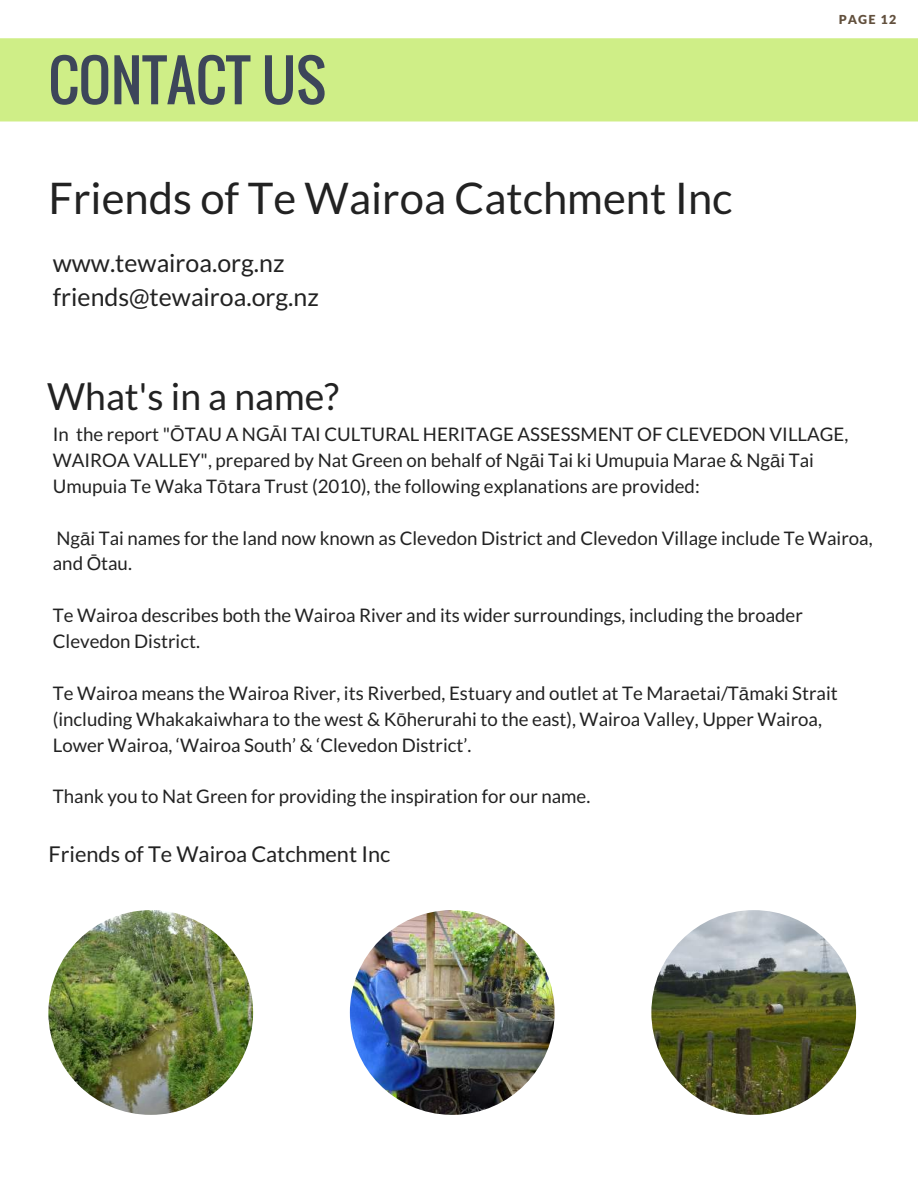
<style>
.page{position:relative;width:918px;height:1188px;background:#fff}
.page>*{position:absolute;margin:0;border:0;box-sizing:border-box;transform-origin:0 0}
.t1{font:55.95px "Oswald";color:#3d465a}
.t2{font:43.65px "Lato";color:#222}
.t3{font:37.35px "Lato";color:#222}
.t4{font:24.9px/33.8px "Lato";color:#222}
.t5{font:21.75px "Lato";color:#222}
.t6{font:18.75px/25.8px "Lato";color:#222}
.t7{font:900 12.45px "Lato";letter-spacing:.1em;color:#62503d}
.s1{font-family:"Liberation Sans"}
</style>
<div class="page">
<div style="left:0;top:38px;width:918px;height:84px;background:#cfee87"></div>
<img style="left:48px;top:910px;width:205px;height:205px;border-radius:102px">
<img style="left:350px;top:910px;width:205px;height:205px;border-radius:102px">
<img style="left:651px;top:910px;width:205px;height:205px;border-radius:50%">
<h1 class="t1" style="left:48px;top:38px;width:279px">CONTACT US</h1>
<h2 class="t2" style="left:48px;top:171px;width:686px">Friends of Te Wairoa Catchment Inc</h2>
<h3 class="t4" style="left:53px;top:246px;width:267px">www.tewairoa.org.nz friends@tewairoa.org.nz</h3>
<p class="t7" style="left:839px;top:12px;width:59px">PAGE 12</p>
<h3 class="t3" style="left:47px;top:373px;width:293px">What's in a name?</h3>
<p class="t6" style="left:53px;top:421px;width:797px">In the report "<span class="s1">Ō</span>TAU A NG<span class="s1">Ā</span>I TAI CULTURAL HERITAGE ASSESSMENT OF CLEVEDON VILLAGE,<br>WAIROA VALLEY", prepared by Nat Green on behalf of Ng<span class="s1">ā</span>i Tai ki Umupuia Marae &amp; Ng<span class="s1">ā</span>i Tai<br>Umupuia Te Waka T<span class="s1">ō</span>tara Trust (2010), the following explanations are provided:</p>
<p class="t6" style="left:53px;top:524px;width:821px">Ng<span class="s1">ā</span>i Tai names for the land now known as Clevedon District and Clevedon Village include Te Wairoa, and <span class="s1">Ō</span>tau.</p>
<p class="t6" style="left:53px;top:602px;width:752px">Te Wairoa describes both the Wairoa River and its wider surroundings, including the broader<br>Clevedon District.</p>
<p class="t6" style="left:53px;top:680px;width:786px">Te Wairoa means the Wairoa River, its Riverbed, Estuary and outlet at Te Maraetai/T<span class="s1">ā</span>maki Strait (including Whakakaiwhara to the west &amp; K<span class="s1">ō</span>herurahi to the east), Wairoa Valley, Upper Wairoa,<br>Lower Wairoa, ‘Wairoa South’ &amp; ‘Clevedon District’.</p>
<p class="t6" style="left:53px;top:783px;width:539px">Thank you to Nat Green for providing the inspiration for our name.</p>
<p class="t5" style="left:48px;top:840px;width:343px">Friends of Te Wairoa Catchment Inc</p>
</div>
